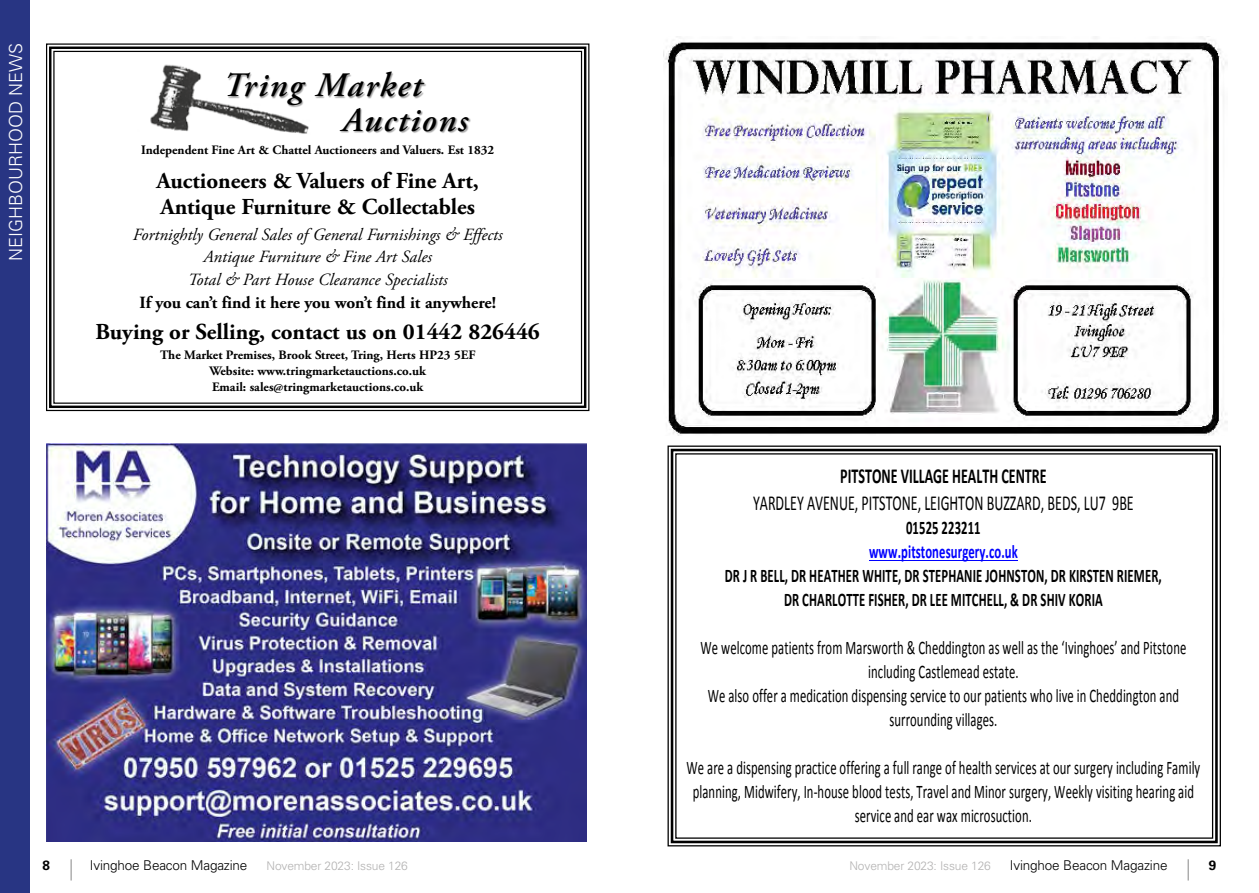
<style>
.page{position:relative;width:1259px;height:893px;background:#fff}
.page>*{position:absolute;margin:0;border:0;box-sizing:border-box;transform-origin:0 0}
.t1{font:italic 600 34.2px/34.2px "Adobe Garamond Pro";letter-spacing:.05em;color:#000}
.t2{font:700 22.8px/25.7px "Adobe Garamond Pro";color:#000}
.t3{font:21.45px "Calibri";color:#000;scale:.66 1}
.t4{font:700 21.45px "Calibri";color:#000;scale:.66 1}
.t5{font:19.35px/24px "Calibri";letter-spacing:.01em;color:#000;text-align:center;scale:.66 1}
.t6{font:700 19.35px/24px "Calibri";letter-spacing:.01em;color:#000;text-align:center;scale:.66 1}
.t7{font:700 19.35px "Calibri";letter-spacing:.01em;color:#00f;scale:.66 1}
.t8{font:300 18px "Univers";color:#fff}
.t9{font:italic 17.1px/22.8px "Adobe Garamond Pro";color:#000;text-align:center}
.t10{font:700 17.1px "Adobe Garamond Pro";color:#000}
.t11{font:300 13.5px "Univers";letter-spacing:-.01em;color:#000}
.t12{font:700 13.5px "Univers";color:#000}
.t13{font:700 12.9px/15.6px "Adobe Garamond Pro";color:#000;text-align:center}
.t14{font:300 12px "Univers";letter-spacing:-.01em;color:#b3b2b2}
</style>
<div class="page">
<svg style="left:71px;top:859px;width:1px;height:21px"></svg>
<svg style="left:1187px;top:859px;width:1px;height:21px"></svg>
<div style="left:0;top:0;width:30px;height:893px;background:#283583"></div>
<svg style="left:46px;top:43px;width:544px;height:369px"></svg>
<div style="left:49px;top:47px;width:537px;height:361px;border:2px solid #000"></div>
<img style="left:134px;top:59px;width:187px;height:86px">
<div style="left:228px;top:72px;width:243px;height:61px;background:#000;opacity:.4"></div>
<img style="left:47px;top:444px;width:540px;height:398px">
<svg style="left:667px;top:445px;width:554px;height:402px"></svg>
<div style="left:671px;top:449px;width:546px;height:394px;border:3px solid #000"></div>
<hr style="left:869px;top:560px;width:149px;height:1px;background:#00f">
<img style="left:663px;top:38px;width:564px;height:398px">
<p class="t8" style="left:5px;top:261px;width:219px;rotate:-90deg">NEIGHBOURHOOD NEWS</p>
<h1 class="t1" style="left:342px;top:70px;width:127px;text-indent:-119px">Tring Market<br>Auctions</h1>
<p class="t13" style="left:141px;top:142px;width:355px">Independent Fine Art &amp; Chattel Auctioneers and Valuers. Est 1832</p>
<p class="t2" style="left:157px;top:169px;width:324px">Auctioneers &amp; Valuers of Fine Art,<br>Antique Furniture &amp; Collectables</p>
<p class="t9" style="left:133px;top:223px;width:371px">Fortnightly General Sales of General Furnishings &amp; Effects<br>Antique Furniture &amp; Fine Art Sales<br>Total &amp; Part House Clearance Specialists</p>
<p class="t10" style="left:139px;top:293px;width:358px">If you can’t find it here you won’t find it anywhere!</p>
<p class="t2" style="left:96px;top:320px;width:446px">Buying or Selling, contact us on 01442 826446</p>
<p class="t13" style="left:160px;top:348px;width:317px">The Market Premises, Brook Street, Tring, Herts HP23 5EF<br>Website: www.tringmarketauctions.co.uk<br>Email: sales@tringmarketauctions.co.uk</p>
<p class="t4" style="left:840px;top:463px;width:314px">PITSTONE VILLAGE HEALTH CENTRE</p>
<p class="t3" style="left:753px;top:489px;width:578px">YARDLEY AVENUE, PITSTONE, LEIGHTON BUZZARD, BEDS, LU7 9BE</p>
<p class="t6" style="left:906px;top:515px;width:114px">01525 223211</p>
<p class="t7" style="left:869px;top:539px;width:227px">www.pitstonesurgery.co.uk</p>
<p class="t6" style="left:725px;top:563px;width:663px">DR J R BELL, DR HEATHER WHITE, DR STEPHANIE JOHNSTON, DR KIRSTEN RIEMER,<br>DR CHARLOTTE FISHER, DR LEE MITCHELL, &amp; DR SHIV KORIA</p>
<p class="t5" style="left:700px;top:635px;width:738px">We welcome patients from Marsworth &amp; Cheddington as well as the ‘Ivinghoes’ and Pitstone including Castlemead estate.<br>We also offer a medication dispensing service to our patients who live in Cheddington and surrounding villages.</p>
<p class="t5" style="left:686px;top:755px;width:780px">We are a dispensing practice offering a full range of health services at our surgery including Family planning, Midwifery, In-house blood tests, Travel and Minor surgery, Weekly visiting hearing aid service and ear wax microsuction.</p>
<p class="t12" style="left:43px;top:856px;width:9px">8</p>
<p class="t11" style="left:90px;top:857px;width:159px">Ivinghoe Beacon Magazine</p>
<p class="t14" style="left:266px;top:858px;width:143px">November 2023: Issue 126</p>
<p class="t14" style="left:849px;top:858px;width:143px">November 2023: Issue 126</p>
<p class="t11" style="left:1010px;top:857px;width:159px">Ivinghoe Beacon Magazine</p>
<p class="t12" style="left:1209px;top:856px;width:9px">9</p>
</div>
